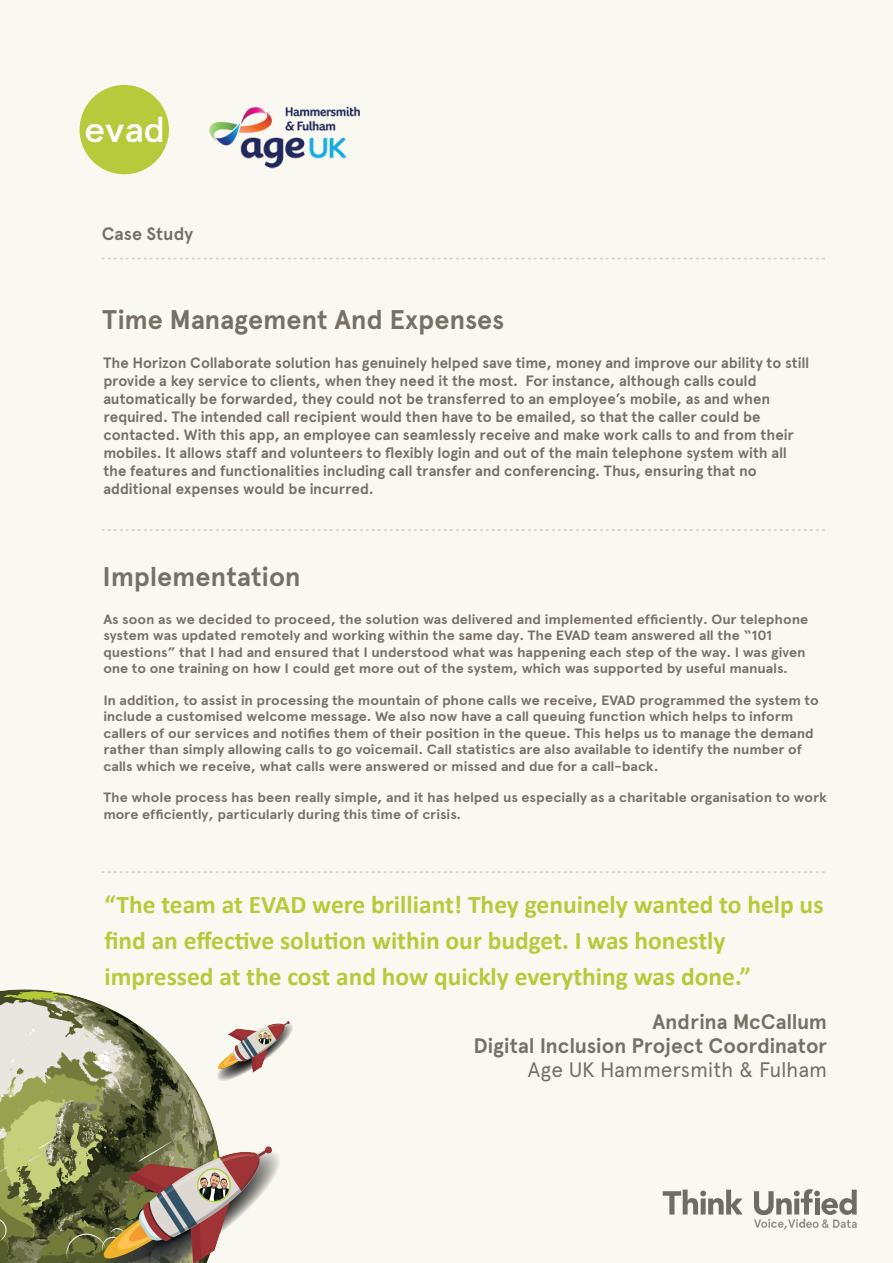
<style>
.page{position:relative;width:893px;height:1263px;background:#faf9f1}
.page>*{position:absolute;margin:0;border:0;box-sizing:border-box;transform-origin:0 0}
.t1{font:500 35.4px "Apercu";color:#fff;scale:1.07 1}
.t2{font:700 27px "Apercu";letter-spacing:-.005em;color:#767167}
.t3{font:700 25.5px/36px "Calibri";color:#b5cb3c}
.t4{font:700 21px/24px "Apercu";letter-spacing:-.005em;color:#767167;text-align:right}
.t5{font:21px "Apercu";letter-spacing:-.01em;color:#767167}
.t6{font:700 18px "Apercu";color:#767167}
.t7{font:700 15px/18px "Apercu";letter-spacing:-.005em;color:#767167}
.t8{font:700 13.5px/16.5px "Apercu";letter-spacing:-.005em;color:#767167;scale:1.07 1}
.s1{font-size:34.35px}
</style>
<div class="page">
<div style="left:80px;top:85px;width:89px;height:89px;background:#b5cb3c;border-radius:50%"></div>
<svg style="left:663px;top:1189px;width:80px;height:25px"></svg>
<svg style="left:754px;top:1189px;width:103px;height:40px"></svg>
<img style="left:0;top:989px;width:293px;height:274px">
<svg style="left:102px;top:529px;width:723px;height:2px"></svg>
<svg style="left:102px;top:871px;width:723px;height:2px"></svg>
<svg style="left:102px;top:258px;width:723px;height:1px"></svg>
<img style="left:209px;top:106px;width:151px;height:63px">
<h1 class="t1" style="left:84px;top:108px;width:77px">e<span class="s1">v</span>ad</h1>
<h3 class="t6" style="left:102px;top:223px;width:93px">Case Study</h3>
<h2 class="t2" style="left:103px;top:304px;width:403px">Time Management And Expenses</h2>
<p class="t7" style="left:103px;top:354px;width:707px">The Horizon Collaborate solution has genuinely helped save time, money and improve our ability to still provide a key service to clients, when they need it the most. For instance, although calls could automatically be forwarded, they could not be transferred to an employee’s mobile, as and when required. The intended call recipient would then have to be emailed, so that the caller could be contacted. With this app, an employee can seamlessly receive and make work calls to and from their mobiles. It allows staff and volunteers to flexibly login and out of the main telephone system with all the features and functionalities including call transfer and conferencing. Thus, ensuring that no additional expenses would be incurred.</p>
<h2 class="t2" style="left:103px;top:560px;width:200px">Implementation</h2>
<p class="t8" style="left:103px;top:611px;width:660px">As soon as we decided to proceed, the solution was delivered and implemented efficiently. Our telephone system was updated remotely and working within the same day. The EVAD team answered all the “101 questions” that I had and ensured that I understood what was happening each step of the way. I was given one to one training on how I could get more out of the system, which was supported by useful manuals.</p>
<p class="t8" style="left:103px;top:692px;width:670px">In addition, to assist in processing the mountain of phone calls we receive, EVAD programmed the system to include a customised welcome message. We also now have a call queuing function which helps to inform callers of our services and notifies them of their position in the queue. This helps us to manage the demand rather than simply allowing calls to go voicemail. Call statistics are also available to identify the number of calls which we receive, what calls were answered or missed and due for a call-back.</p>
<p class="t8" style="left:103px;top:789px;width:678px">The whole process has been really simple, and it has helped us especially as a charitable organisation to work more efficiently, particularly during this time of crisis.</p>
<h3 class="t3" style="left:104px;top:885px;width:721px">“The team at EVAD were brilliant! They genuinely wanted to help us find an effective solution within our budget. I was honestly impressed at the cost and how quickly everything was done.”</h3>
<h3 class="t4" style="left:473px;top:1010px;width:355px">Andrina McCallum<br>Digital Inclusion Project Coordinator</h3>
<h3 class="t5" style="left:528px;top:1057px;width:301px">Age UK Hammersmith &amp; Fulham</h3>
</div>
